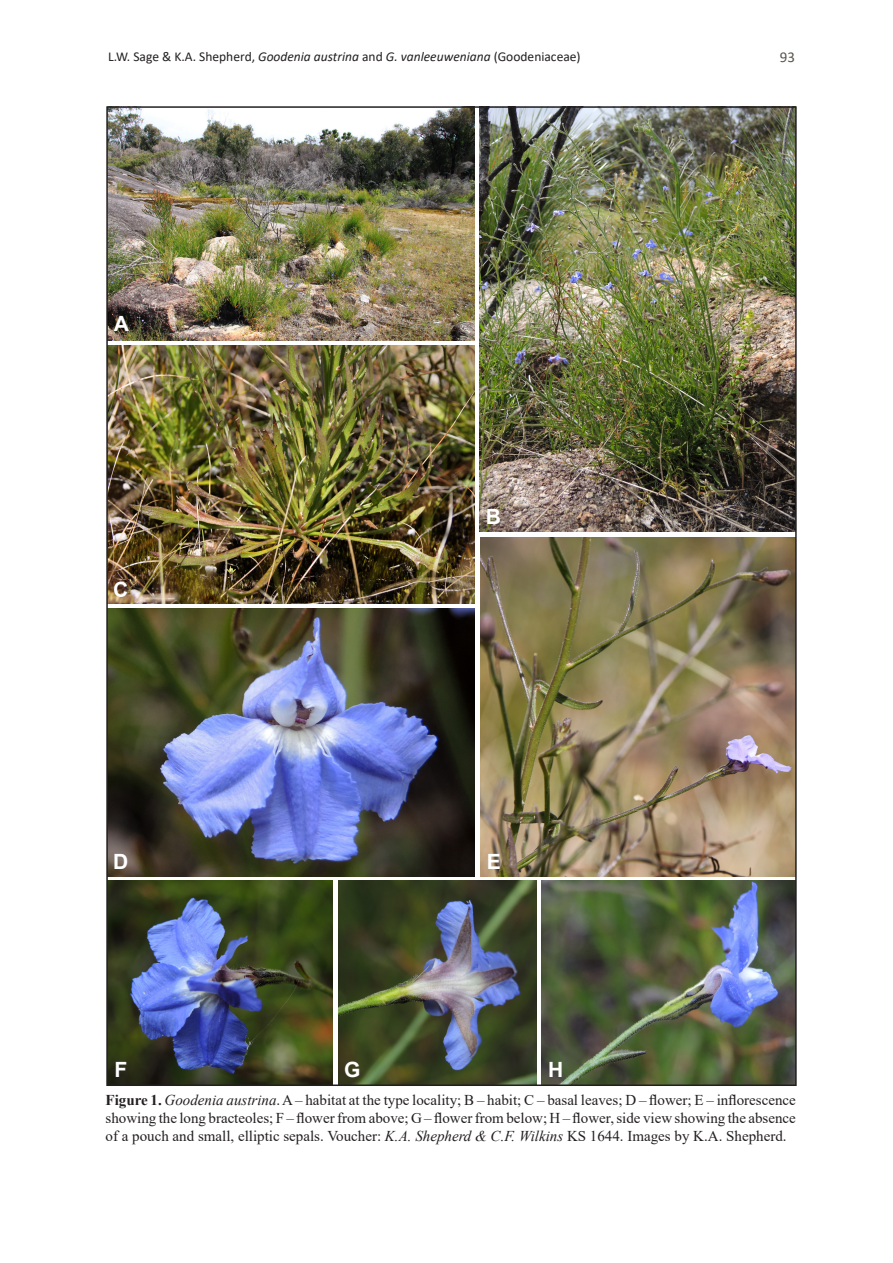
<style>
.page{position:relative;width:893px;height:1263px;background:#fff}
.page>*{position:absolute;margin:0;border:0;box-sizing:border-box;transform-origin:0 0}
.t1{font:700 21px "Arial";color:#fff}
.nFigureCaption{font:15px/18px "Times New Roman";color:#231f20;text-align:justify}
.t2{font:15px "Calibri";color:#5b564f}
.t3{font:13.5px "Calibri";color:#231f20}
.s1{font-style:italic}
.s2{font-weight:700}
</style>
<div class="page">
<img style="left:109px;top:109px;width:366px;height:231px">
<img style="left:109px;top:608px;width:366px;height:268px">
<img style="left:109px;top:880px;width:223px;height:203px">
<img style="left:338px;top:880px;width:198px;height:203px">
<img style="left:109px;top:345px;width:366px;height:259px">
<img style="left:480px;top:537px;width:314px;height:339px">
<img style="left:480px;top:109px;width:314px;height:422px">
<img style="left:542px;top:880px;width:252px;height:203px">
<p class="t3" style="left:108px;top:47px;width:474px">L.W. Sage &amp; K.A. Shepherd, <span class="s1">Goodenia austrina</span> and <span class="s1">G. vanleeuweniana</span> (Goodeniaceae)</p>
<p class="t2" style="left:780px;top:47px;width:17px">93</p>
<p class="t1" style="left:114px;top:309px;width:17px">A</p>
<p class="t1" style="left:113px;top:574px;width:17px">C</p>
<p class="t1" style="left:486px;top:502px;width:17px">B</p>
<p class="t1" style="left:113px;top:847px;width:17px">D</p>
<p class="t1" style="left:487px;top:847px;width:16px">E</p>
<p class="t1" style="left:114px;top:1055px;width:14px">F</p>
<p class="t1" style="left:344px;top:1055px;width:18px">G</p>
<p class="t1" style="left:548px;top:1055px;width:17px">H</p>
<p class="nFigureCaption" style="left:106px;top:1091px;width:692px"><span class="s2">Figure 1.</span> <span class="s1">Goodenia austrina</span>. A – habitat at the type locality; B – habit; C – basal leaves; D – flower; E – inflorescence showing the long bracteoles; F – flower from above; G – flower from below; H – flower, side view showing the absence of a pouch and small, elliptic sepals. Voucher: <span class="s1">K.A. Shepherd &amp; C.F. Wilkins</span> KS 1644. Images by K.A. Shepherd.</p>
</div>
